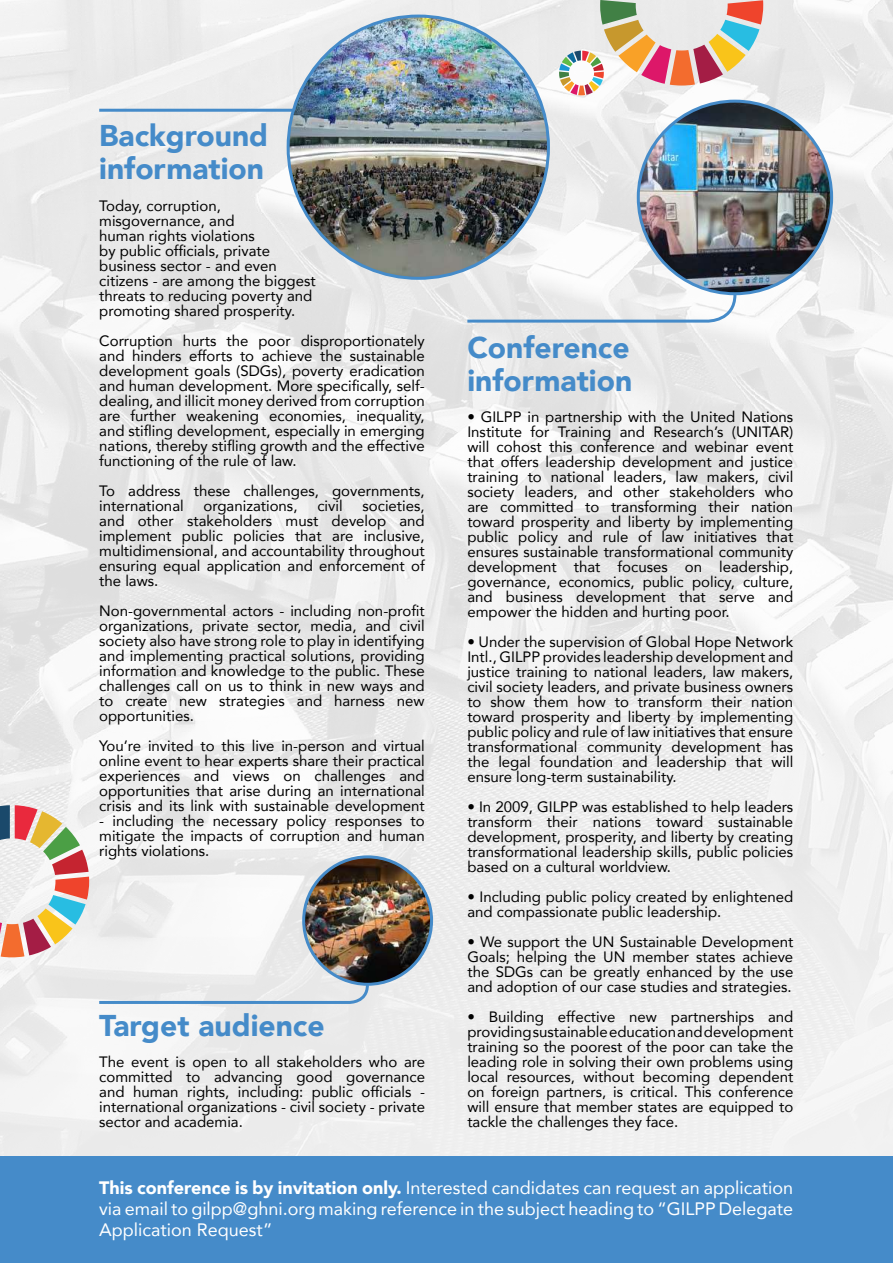
<style>
.page{position:relative;width:893px;height:1263px;background:#fff}
.page>*{position:absolute;margin:0;border:0;box-sizing:border-box;transform-origin:0 0}
.t1{font:900 30px/33px "Avenir";color:#458bc9}
.t2{font:18px/21px "Avenir";color:#fff;text-align:justify}
.t3{font:15px/15px "Avenir";color:#000;text-align:justify}
.s1{font-weight:900}
</style>
<div class="page">
<img style="left:0;top:0;width:893px;height:1157px">
<div style="left:0;top:1157px;width:893px;height:106px;background:#458bc9"></div>
<img style="left:288px;top:16px;width:260px;height:262px">
<img style="left:638px;top:101px;width:194px;height:193px;border-radius:96px">
<img style="left:304px;top:857px;width:128px;height:127px;border-radius:64px">
<div style="left:302px;top:855px;width:131px;height:131px;border:3px solid #458bc9;border-radius:50%"></div>
<hr style="left:99px;top:109px;width:195px;height:3px;background:#458bc9">
<svg style="left:464px;top:291px;width:274px;height:33px"></svg>
<svg style="left:96px;top:982px;width:274px;height:23px;background:#d1dbe4"></svg>
<svg style="left:0;top:805px;width:89px;height:152px"></svg>
<svg style="left:559px;top:0;width:204px;height:95px;background:#dac4b5"></svg>
<h1 class="t1" style="left:99px;top:118px;width:170px">Background information</h1>
<p class="t3" style="left:99px;top:197px;width:218px;text-align:left">Today, corruption, misgovernance, and<br>human rights violations<br>by public officials, private business sector - and even citizens - are among the biggest threats to reducing poverty and promoting shared prosperity.</p>
<p class="t3" style="left:99px;top:332px;width:327px">Corruption hurts the poor disproportionately and hinders efforts to achieve the sustainable development goals (SDGs), poverty eradication and human development. More specifically, self&shy;dealing, and illicit money derived from corruption are further weakening economies, inequality, and stifling development, especially in emerging nations, thereby stifling growth and the effective functioning of the rule of law.</p>
<p class="t3" style="left:99px;top:482px;width:327px">To address these challenges, governments, international</p>
<p class="t3" style="left:204px;top:497px;width:95px">organizations,</p>
<p class="t3" style="left:317px;top:497px;width:27px">civil</p>
<p class="t3" style="left:99px;top:497px;width:327px;text-indent:263px">societies, and other stakeholders must develop and implement public policies that are inclusive, multidimensional, and accountability throughout ensuring equal application and enforcement of the laws.</p>
<p class="t3" style="left:99px;top:602px;width:327px">Non-governmental actors - including non-profit organizations, private sector, media, and civil society also have strong role to play in identifying and implementing practical solutions, providing information and knowledge to the public. These challenges call on us to think in new ways and to create new strategies and harness new opportunities.</p>
<p class="t3" style="left:99px;top:737px;width:327px">You’re invited to this live in-person and virtual online event to hear experts share their practical experiences and views on challenges and opportunities that arise during an international crisis and its link with sustainable development</p>
<p class="t3" style="left:99px;top:812px;width:327px">- including the necessary policy responses to mitigate the impacts of corruption and human rights violations.</p>
<h1 class="t1" style="left:99px;top:1008px;width:227px">Target audience</h1>
<p class="t3" style="left:99px;top:1054px;width:327px">The event is open to all stakeholders who are committed to advancing good governance and human rights, including: public officials - international organizations - civil society - private sector and academia.</p>
<h1 class="t1" style="left:467px;top:330px;width:166px">Conference information</h1>
<p class="t3" style="left:467px;top:409px;width:327px">• GILPP in partnership with the United Nations Institute for Training and Research’s (UNITAR) will cohost this conference and webinar event that offers leadership development and justice training to national leaders, law makers, civil society leaders, and other stakeholders who are committed to transforming their nation toward prosperity and liberty by implementing public policy and rule of law initiatives that ensures sustainable transformational community development that focuses on leadership, governance, economics, public policy, culture, and business development that serve and empower the hidden and hurting poor.</p>
<p class="t3" style="left:467px;top:634px;width:327px">• Under the supervision of Global Hope Network Intl., GILPP provides leadership development and justice training to national leaders, law makers, civil society leaders, and private business owners to show them how to transform their nation toward prosperity and liberty by implementing public policy and rule of law initiatives that ensure transformational community development has the legal foundation and leadership that will ensure long-term sustainability.</p>
<p class="t3" style="left:467px;top:799px;width:327px">• In 2009, GILPP was established to help leaders transform their nations toward sustainable development, prosperity, and liberty by creating transformational leadership skills, public policies based on a cultural worldview.</p>
<p class="t3" style="left:467px;top:889px;width:327px">• Including public policy created by enlightened and compassionate public leadership.</p>
<p class="t3" style="left:467px;top:934px;width:327px">• We support the UN Sustainable Development Goals; helping the UN member states achieve the SDGs can be greatly enhanced by the use and adoption of our case studies and strategies.</p>
<p class="t3" style="left:467px;top:1009px;width:327px">• Building effective new partnerships and providing sustainable education and development training so the poorest of the poor can take the leading role in solving their own problems using local resources, without becoming dependent on foreign partners, is critical. This conference will ensure that member states are equipped to tackle the challenges they face.</p>
<p class="t2" style="left:99px;top:1176px;width:696px"><span class="s1">This conference is by invitation only.</span> Interested candidates can request an application via email to gilpp@ghni.org making reference in the subject heading to “GILPP Delegate Application Request”</p>
</div>
